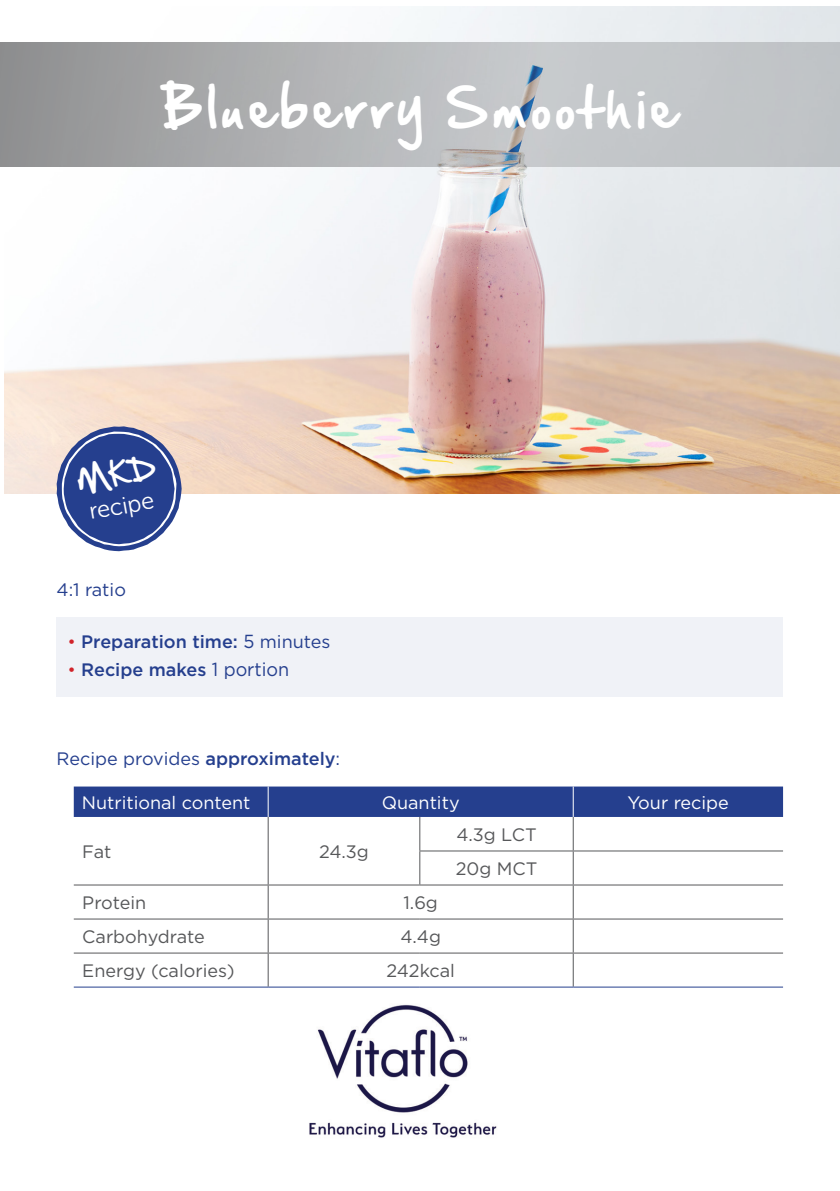
<style>
.page{position:relative;width:840px;height:1191px;background:#fff}
.page>*{position:absolute;margin:0;border:0;box-sizing:border-box;transform-origin:0 0}
.t1{font:48px "Hand Of Sean";letter-spacing:.08em;color:#fff}
.t2{font:23.8px "Museo Sans Rounded 300";color:#fff}
.t3{font:18px "Gotham";color:#57585a}
.t4{font:500 18px "Gotham";color:#253f8e}
.t5{font:18px "Gotham";color:#253f8e}
.t6{font:18px "Gotham";color:#fff}
.s1{font-weight:300;color:#d1232a}
.s2{font-weight:400;font-size:18.8px}
.s3{font-weight:400}
.s4{font-weight:500}
</style>
<div class="page">
<img style="left:4px;top:6px;width:835px;height:488px">
<div style="left:57px;top:617px;width:725px;height:79px;background:#f0f2f7"></div>
<svg style="left:0;top:43px;width:839px;height:124px;background:#b3b5b8"></svg>
<div style="left:74px;top:786px;width:708px;height:31px;background:#253f8e"></div>
<hr style="left:267px;top:786px;width:1px;height:31px;background:#fff">
<hr style="left:572px;top:786px;width:1px;height:31px;background:#fff">
<hr style="left:267px;top:817px;width:1px;height:34px;background:#57585a">
<hr style="left:419px;top:817px;width:1px;height:33px;background:#57585a">
<hr style="left:572px;top:817px;width:1px;height:33px;background:#57585a">
<hr style="left:267px;top:851px;width:1px;height:33px;background:#57585a">
<hr style="left:419px;top:851px;width:1px;height:33px;background:#57585a">
<hr style="left:572px;top:851px;width:1px;height:33px;background:#57585a">
<hr style="left:267px;top:885px;width:1px;height:33px;background:#57585a">
<hr style="left:572px;top:885px;width:1px;height:33px;background:#57585a">
<hr style="left:267px;top:919px;width:1px;height:33px;background:#57585a">
<hr style="left:572px;top:919px;width:1px;height:33px;background:#57585a">
<hr style="left:267px;top:953px;width:1px;height:33px;background:#57585a">
<hr style="left:572px;top:953px;width:1px;height:33px;background:#57585a">
<hr style="left:419px;top:850px;width:154px;height:1px;background:#57585a">
<hr style="left:573px;top:850px;width:209px;height:1px;background:#57585a">
<hr style="left:74px;top:884px;width:194px;height:1px;background:#57585a">
<hr style="left:268px;top:884px;width:151px;height:1px;background:#57585a">
<hr style="left:419px;top:884px;width:154px;height:1px;background:#57585a">
<hr style="left:573px;top:884px;width:209px;height:1px;background:#57585a">
<hr style="left:74px;top:918px;width:194px;height:1px;background:#57585a">
<hr style="left:268px;top:918px;width:151px;height:1px;background:#57585a">
<hr style="left:419px;top:918px;width:154px;height:1px;background:#57585a">
<hr style="left:573px;top:918px;width:209px;height:1px;background:#57585a">
<hr style="left:74px;top:952px;width:194px;height:1px;background:#57585a">
<hr style="left:573px;top:952px;width:209px;height:1px;background:#57585a">
<hr style="left:268px;top:952px;width:151px;height:1px;background:#57585a">
<hr style="left:419px;top:952px;width:154px;height:1px;background:#57585a">
<hr style="left:74px;top:986px;width:194px;height:1px;background:#253f8e">
<hr style="left:268px;top:986px;width:151px;height:1px;background:#253f8e">
<hr style="left:419px;top:986px;width:154px;height:1px;background:#253f8e">
<hr style="left:573px;top:986px;width:209px;height:1px;background:#253f8e">
<img style="left:309px;top:1004px;width:188px;height:134px">
<svg style="left:57px;top:426px;width:124px;height:125px;background:#5d6da6"></svg>
<p class="t1" style="left:162px;top:65px;width:517px">Blueberry Smoothie</p>
<p class="t2" style="left:87px;top:499px;width:67px;rotate:-10deg">recipe</p>
<p class="t5" style="left:57px;top:577px;width:71px">4:1 ratio</p>
<p class="t4" style="left:67px;top:629px;width:264px"><span class="s1">•</span> Preparation time: <span class="s2">5</span> <span class="s3">minutes</span></p>
<p class="t4" style="left:67px;top:657px;width:223px"><span class="s1">•</span> Recipe makes <span class="s2">1 portion</span></p>
<p class="t5" style="left:57px;top:747px;width:285px">Recipe provides <span class="s4">approximately</span>:</p>
<p class="t6" style="left:82px;top:791px;width:170px">Nutritional content</p>
<p class="t6" style="left:381px;top:791px;width:79px">Quantity</p>
<p class="t6" style="left:627px;top:791px;width:103px">Your recipe</p>
<p class="t3" style="left:82px;top:840px;width:30px">Fat</p>
<p class="t3" style="left:319px;top:840px;width:51px">24.3g</p>
<p class="t3" style="left:456px;top:823px;width:82px">4.3g LCT</p>
<p class="t3" style="left:455px;top:857px;width:83px">20g MCT</p>
<p class="t3" style="left:82px;top:891px;width:66px">Protein</p>
<p class="t3" style="left:403px;top:891px;width:36px">1.6g</p>
<p class="t3" style="left:82px;top:925px;width:124px">Carbohydrate</p>
<p class="t3" style="left:400px;top:925px;width:42px">4.4g</p>
<p class="t3" style="left:82px;top:959px;width:154px">Energy (calories)</p>
<p class="t3" style="left:386px;top:959px;width:70px">242kcal</p>
</div>
